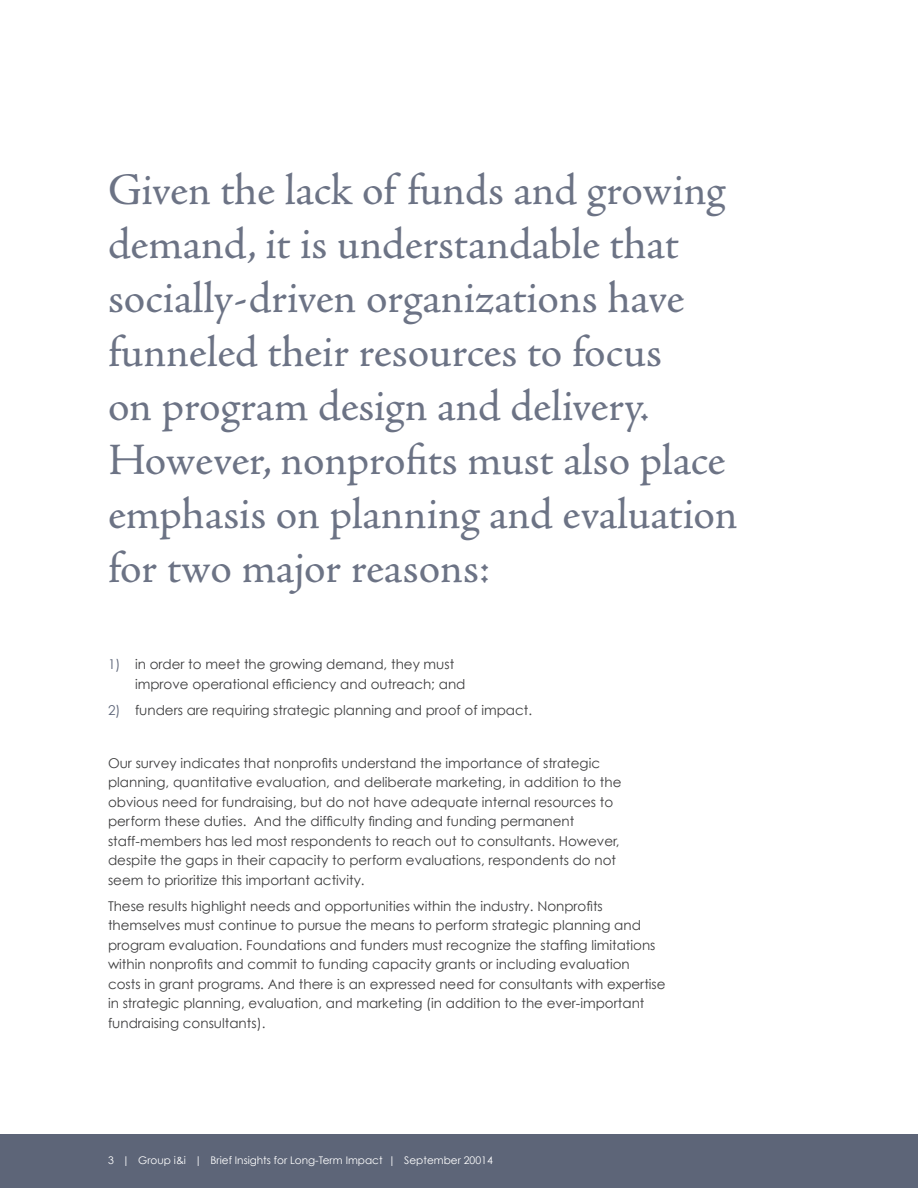
<style>
.page{position:relative;width:918px;height:1188px;background:#fff}
.page>*{position:absolute;margin:0;border:0;box-sizing:border-box;transform-origin:0 0}
.Main_Header{font:45px/54px "Adobe Jenson Pro";color:#6c7385}
.Copy{font:13.5px/19.5px "Century Gothic";color:#3e3e3f}
.Copy-2{font:10.5px "Century Gothic";color:#fff}
.s1{color:#5d6578}
</style>
<div class="page">
<div style="left:0;top:1134px;width:918px;height:54px;background:#5d6578"></div>
<p class="Main_Header" style="left:108px;top:164px;width:631px">Given the lack of funds and growing demand, it is understandable that socially-driven organizations have funneled their resources to focus<br>on program design and delivery.<br>However, nonprofits must also place emphasis on planning and evaluation for two major reasons:</p>
<p class="Copy" style="left:135px;top:654px;width:332px;text-indent:-27px"><span class="s1">1)</span> in order to meet the growing demand, they must improve operational efficiency and outreach; and</p>
<p class="Copy" style="left:108px;top:700px;width:426px"><span class="s1">2)</span> funders are requiring strategic planning and proof of impact.</p>
<p class="Copy" style="left:108px;top:753px;width:515px">Our survey indicates that nonprofits understand the importance of strategic planning, quantitative evaluation, and deliberate marketing, in addition to the obvious need for fundraising, but do not have adequate internal resources to perform these duties. And the difficulty finding and funding permanent staff-members has led most respondents to reach out to consultants. However, despite the gaps in their capacity to perform evaluations, respondents do not seem to prioritize this important activity.</p>
<p class="Copy" style="left:108px;top:896px;width:559px">These results highlight needs and opportunities within the industry. Nonprofits themselves must continue to pursue the means to perform strategic planning and program evaluation. Foundations and funders must recognize the staffing limitations within nonprofits and commit to funding capacity grants or including evaluation costs in grant programs. And there is an expressed need for consultants with expertise in strategic planning, evaluation, and marketing (in addition to the ever-important fundraising consultants).</p>
<p class="Copy-2" style="left:108px;top:1154px;width:386px">3 | Group i&amp;i | Brief Insights for Long-Term Impact | September 20014</p>
</div>
